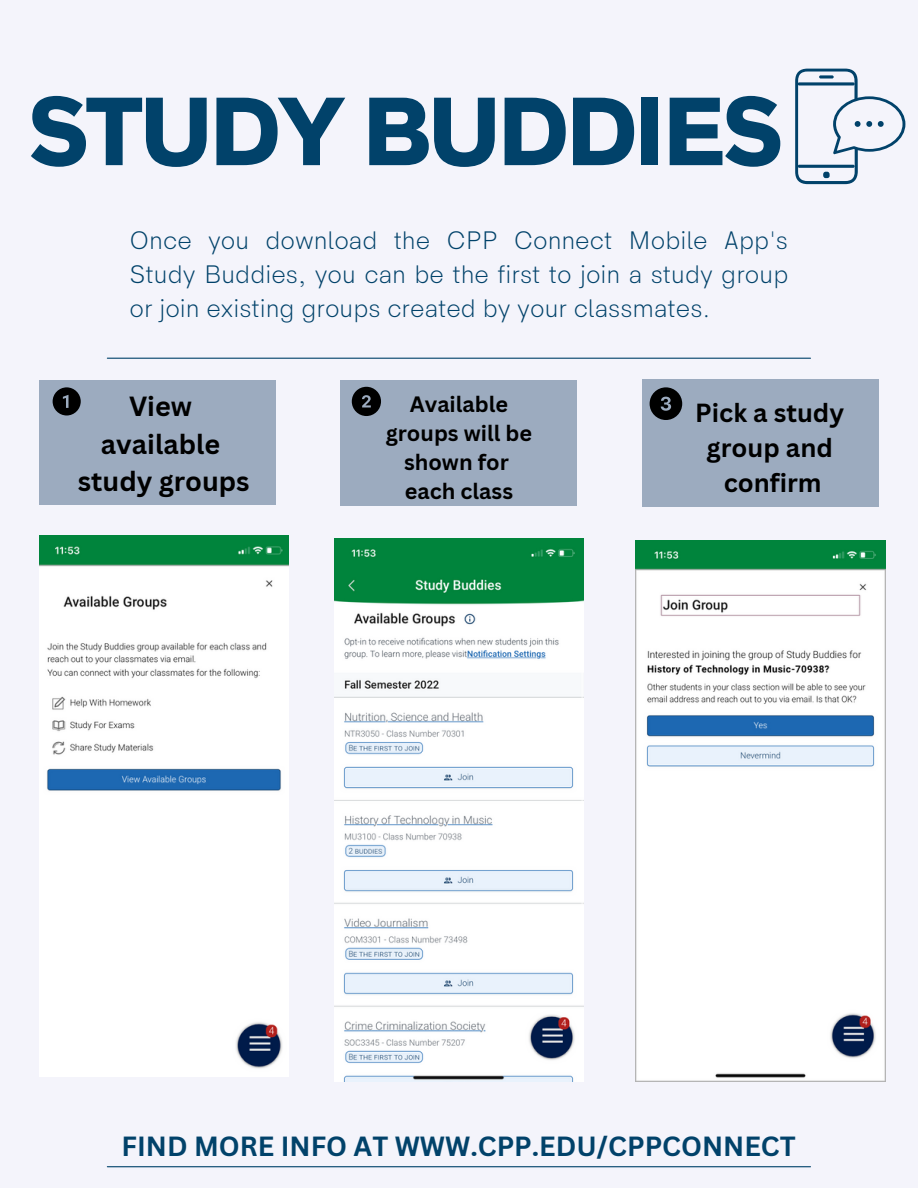
<style>
.page{position:relative;width:918px;height:1188px;background:#f4f4fb}
.page>*{position:absolute;margin:0;border:0;box-sizing:border-box;transform-origin:0 0}
.t1{font:800 87px "Radnika Next";letter-spacing:-.04em;color:#01426a}
.t2{font:700 27px "Canva Sans";color:#01426a}
.t3{font:700 27px/37.2px "Canva Sans";color:#000;text-align:center}
.t4{font:300 25.5px/33.8px "HK Sentiments";color:#01426a;text-align:justify}
.t5{font:700 25.5px/34.8px "Canva Sans";color:#000;text-align:center}
.t6{font:700 21.6px/29.2px "Canva Sans";color:#000;text-align:center}
</style>
<div class="page">
<img style="left:334px;top:538px;width:250px;height:544px">
<hr style="left:107px;top:1166px;width:703px;height:1px;background:#01426a">
<img style="left:636px;top:541px;width:249px;height:541px">
<hr style="left:107px;top:358px;width:703px;height:1px;background:#01426a">
<img style="left:39px;top:535px;width:250px;height:542px">
<div style="left:642px;top:380px;width:237px;height:127px;background:#9cabbf"></div>
<svg style="left:795px;top:69px;width:110px;height:115px"></svg>
<div style="left:341px;top:380px;width:236px;height:126px;background:#9cabbf"></div>
<div style="left:39px;top:380px;width:236px;height:125px;background:#9cabbf"></div>
<svg style="left:53px;top:387px;width:28px;height:29px"></svg>
<svg style="left:352px;top:387px;width:29px;height:29px"></svg>
<svg style="left:650px;top:387px;width:32px;height:33px"></svg>
<h1 class="t1" style="left:28px;top:80px;width:756px">STUDY BUDDIES</h1>
<p class="t4" style="left:130px;top:225px;width:660px">Once you download the CPP Connect Mobile App's Study Buddies, you can be the first to join a study group or join existing groups created by your classmates.</p>
<p class="t3" style="left:78px;top:387px;width:173px">View available study groups</p>
<p class="t6" style="left:386px;top:389px;width:148px">Available groups will be shown for each class</p>
<p class="t5" style="left:695px;top:395px;width:150px">Pick a study group and confirm</p>
<p class="t2" style="left:122px;top:1127px;width:676px">FIND MORE INFO AT WWW.CPP.EDU/CPPCONNECT</p>
</div>
